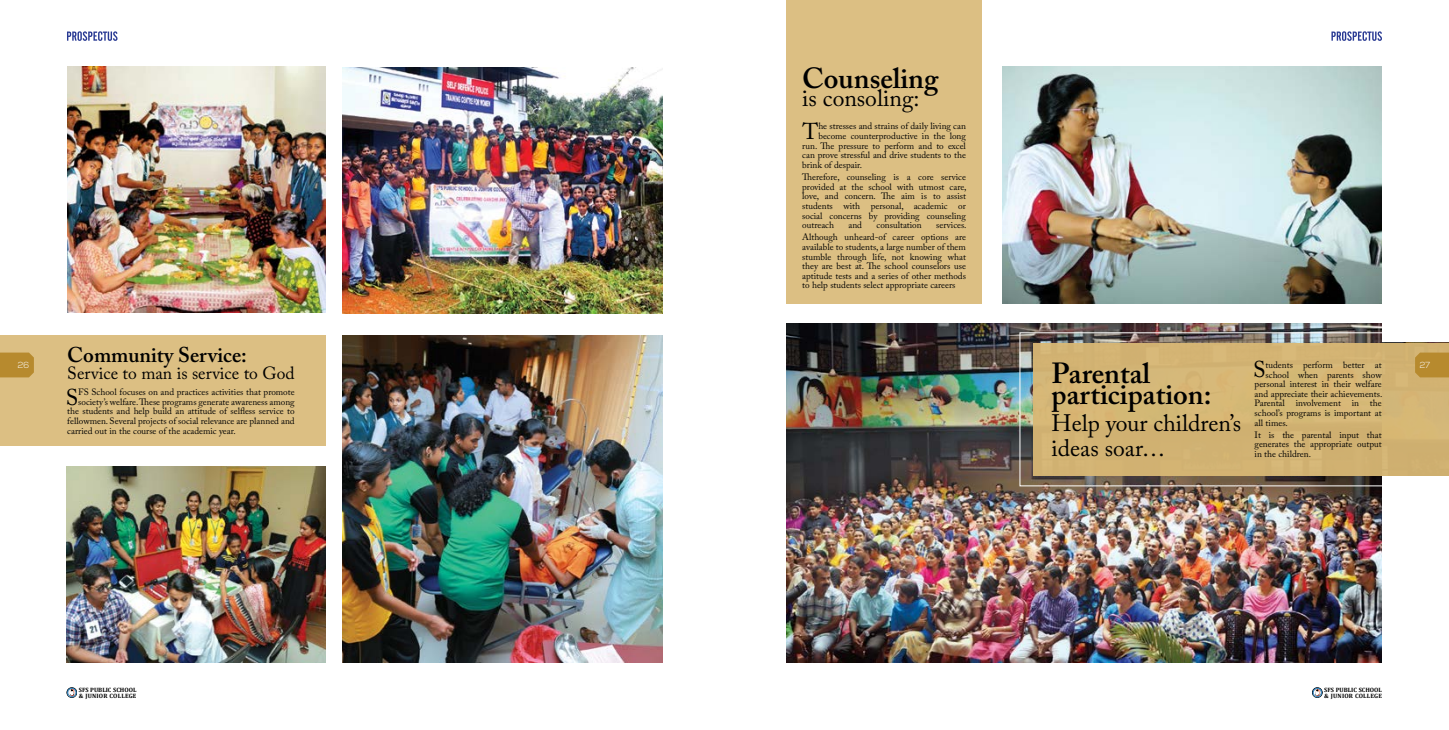
<style>
.page{position:relative;width:1449px;height:730px;background:#fff}
.page>*{position:absolute;margin:0;border:0;box-sizing:border-box;transform-origin:0 0}
.t1{font:600 28.88px/21px "Adobe Caslon Pro";color:#000}
.t2{font:23.62px/24.9px "Adobe Caslon Pro";color:#000}
.t3{font:22.75px "Adobe Caslon Pro";color:#000}
.t4{font:600 21.18px "Adobe Caslon Pro";color:#000}
.t5{font:17.5px "Adobe Caslon Pro";color:#000}
.t6{font:9.19px/9.6px "Adobe Caslon Pro";color:#000;text-align:justify}
.t7{font:300 8.75px "Nexa";color:#fff}
.t8{font:700 6.21px/5.8px "Cambria";color:#000}
</style>
<div class="page">
<div style="left:786px;top:0;width:195px;height:304px;background:#dcbf83"></div>
<div style="left:0;top:335px;width:325px;height:110px;background:#dcbf83"></div>
<img style="left:67px;top:466px;width:258px;height:196px">
<img style="left:342px;top:335px;width:320px;height:327px">
<img style="left:1002px;top:67px;width:379px;height:237px">
<img style="left:786px;top:323px;width:595px;height:339px">
<div style="left:1019px;top:332px;width:430px;height:154px;border:1px solid #fff"></div>
<div style="left:1033px;top:343px;width:416px;height:132px;background:#d9b875"></div>
<img style="left:342px;top:67px;width:320px;height:246px">
<img style="left:67px;top:67px;width:258px;height:246px">
<svg style="left:0;top:352px;width:34px;height:25px"></svg>
<svg style="left:1415px;top:352px;width:34px;height:25px"></svg>
<svg style="left:67px;top:687px;width:10px;height:10px"></svg>
<svg style="left:67px;top:31px;width:50px;height:10px"></svg>
<svg style="left:1331px;top:31px;width:51px;height:10px"></svg>
<svg style="left:1312px;top:687px;width:10px;height:10px"></svg>
<h1 class="t1" style="left:802px;top:67px;width:138px">Counseling</h1>
<h2 class="t2" style="left:802px;top:86px;width:119px">is consoling:</h2>
<h3 class="t3" style="left:802px;top:118px;width:17px">T</h3>
<p class="t6" style="left:818px;top:121px;width:149px">he stresses and strains of daily living can</p>
<p class="t6" style="left:818px;top:131px;width:149px">become counterproductive in the long</p>
<p class="t6" style="left:802px;top:140px;width:165px">run. The pressure to perform and to excel</p>
<p class="t6" style="left:802px;top:150px;width:165px">can prove stressful and drive students to the</p>
<p class="t6" style="left:802px;top:160px;width:61px">brink of despair.</p>
<p class="t6" style="left:802px;top:172px;width:166px">Therefore, counseling is a core service provided at the school with utmost care, love, and concern. The aim is to assist students with personal, academic or social concerns by providing counseling outreach</p>
<p class="t6" style="left:848px;top:220px;width:15px">and</p>
<p class="t6" style="left:876px;top:220px;width:47px">consultation</p>
<p class="t6" style="left:802px;top:219px;width:166px;line-height:12.1px;text-align:right">services.<br>Although unheard-of career options are</p>
<p class="t6" style="left:802px;top:242px;width:165px">available to students, a large number of them stumble through life, not knowing what they are best at. The school counselors use aptitude tests and a series of other methods to help students select appropriate careers</p>
<h3 class="t4" style="left:67px;top:342px;width:181px">Community Service:</h3>
<h3 class="t5" style="left:67px;top:363px;width:229px">Service to man is service to God</h3>
<h3 class="t3" style="left:66px;top:383px;width:14px">S</h3>
<p class="t6" style="left:78px;top:387px;width:218px">FS School focuses on and practices activities that promote</p>
<h3 class="t3" style="left:1253px;top:356px;width:14px">S</h3>
<p class="t6" style="left:1265px;top:359px;width:118px">tudents perform better at</p>
<h1 class="t1" style="left:1051px;top:362px;width:161px">Parental participation:</h1>
<h2 class="t2" style="left:1051px;top:410px;width:191px">Help your children’s ideas soar…</h2>
<p class="t7" style="left:18px;top:360px;width:13px">26</p>
<p class="t7" style="left:1419px;top:360px;width:12px">27</p>
<p class="t6" style="left:1265px;top:369px;width:118px">school when parents show</p>
<p class="t6" style="left:1254px;top:379px;width:129px">personal interest in their welfare</p>
<p class="t6" style="left:1254px;top:388px;width:129px">and appreciate their achievements.</p>
<p class="t6" style="left:1254px;top:398px;width:129px">Parental involvement in the</p>
<p class="t6" style="left:1254px;top:408px;width:129px">school’s programs is important at</p>
<p class="t6" style="left:1254px;top:417px;width:35px">all times.</p>
<p class="t6" style="left:1254px;top:429px;width:129px">It is the parental input that generates the appropriate output in the children.</p>
<p class="t6" style="left:78px;top:396px;width:218px">society’s welfare. These programs generate awareness among</p>
<p class="t6" style="left:67px;top:406px;width:229px">the students and help build an attitude of selfless service to</p>
<p class="t6" style="left:67px;top:416px;width:229px">fellowmen. Several projects of social relevance are planned and</p>
<p class="t6" style="left:67px;top:425px;width:170px">carried out in the course of the academic year.</p>
<p class="t8" style="left:79px;top:686px;width:59px">SFS PUBLIC SCHOOL &amp; JUNIOR COLLEGE</p>
<p class="t8" style="left:1324px;top:686px;width:59px">SFS PUBLIC SCHOOL &amp; JUNIOR COLLEGE</p>
</div>
